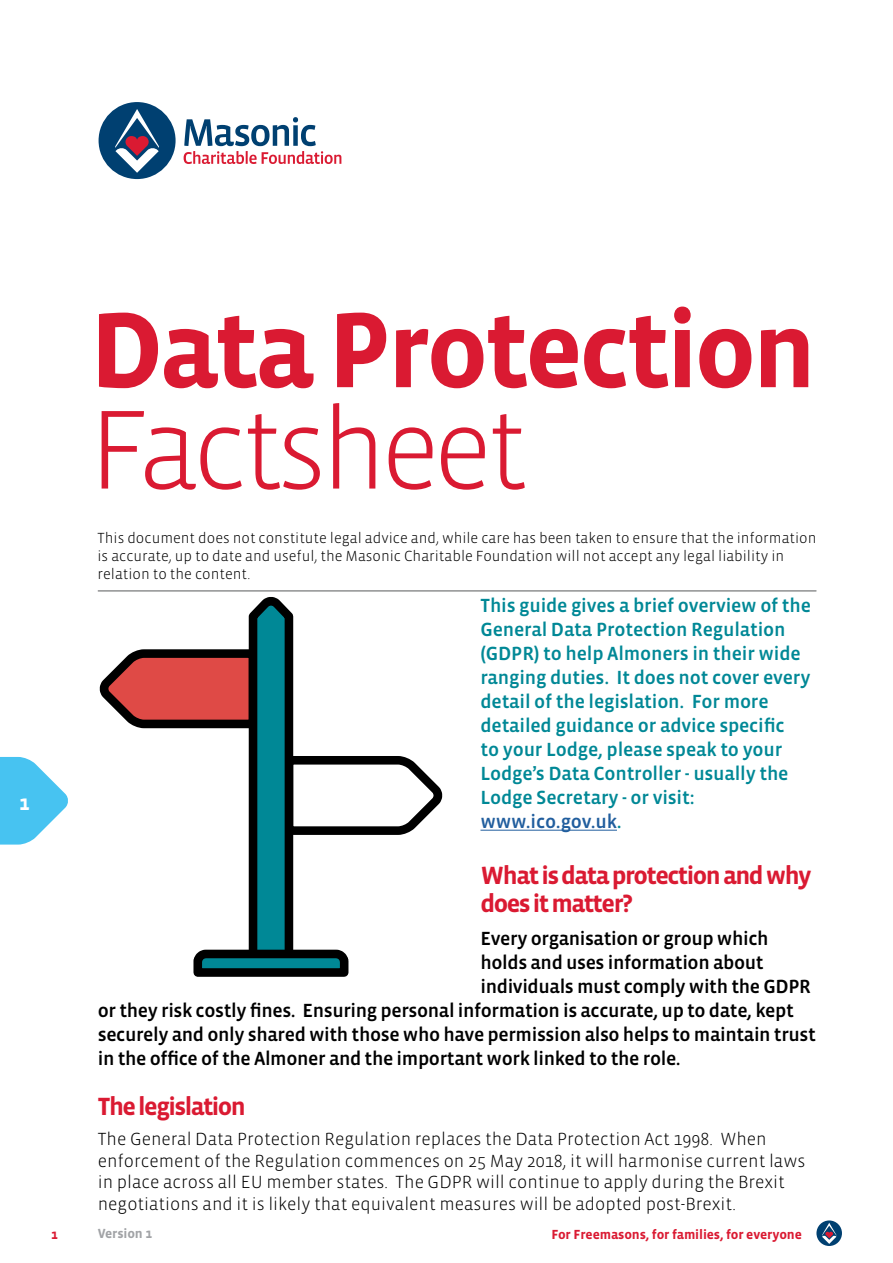
<style>
.page{position:relative;width:893px;height:1263px;background:#fff}
.page>*{position:absolute;margin:0;border:0;box-sizing:border-box;transform-origin:0 0}
.t1{font:300 114.9px "Vista Sans OT";letter-spacing:-.06em;color:#da1a32}
.t2{font:700 109.5px "Vista Sans OT";letter-spacing:-.04em;color:#da1a32}
.t3{font:700 25.5px/28.5px "Vista Sans OT";letter-spacing:-.06em;color:#da1a32}
.t4{font:700 21.15px "Vista Sans OT";color:#fff}
.t5{font:500 19.5px "Vista Sans OT";letter-spacing:-.02em;color:#000}
.t6{font:500 19.5px/24px "Vista Sans OT";letter-spacing:-.01em;color:#008896}
.t7{font:300 18px/21.8px "Vista Sans OT";color:#000}
.t8{font:300 15px/18px "Vista Sans OT";color:#000}
.t9{font:700 13.5px "Vista Sans OT";letter-spacing:-.01em;color:#da1a32}
.t10{font:700 13.5px "Vista Sans OT";letter-spacing:-.01em;color:#a1a3a6}
.s1{color:#215e9e}
</style>
<div class="page">
<hr style="left:480px;top:830px;width:137px;height:1px;background:#215e9e">
<hr style="left:98px;top:591px;width:718px;height:1px;background:#58595b">
<svg style="left:0;top:757px;width:68px;height:87px"></svg>
<div style="left:99px;top:102px;width:77px;height:77px;background:#004071;border-radius:50%"></div>
<svg style="left:184px;top:117px;width:157px;height:47px"></svg>
<svg style="left:115px;top:109px;width:44px;height:64px"></svg>
<svg style="left:97px;top:590px;width:354px;height:387px"></svg>
<svg style="left:816px;top:1220px;width:26px;height:26px"></svg>
<svg style="left:822px;top:1223px;width:14px;height:21px"></svg>
<p class="t4" style="left:19px;top:792px;width:12px">1</p>
<h2 class="t2" style="left:90px;top:294px;width:728px">Data Protection</h2>
<h1 class="t1" style="left:89px;top:391px;width:441px">Factsheet</h1>
<p class="t8" style="left:98px;top:529px;width:720px">This document does not constitute legal advice and, while care has been taken to ensure that the information is accurate, up to date and useful, the Masonic Charitable Foundation will not accept any legal liability in relation to the content.</p>
<p class="t6" style="left:480px;top:593px;width:332px">This guide gives a brief overview of the General Data Protection Regulation (GDPR) to help Almoners in their wide ranging duties. It does not cover every detail of the legislation. For more detailed guidance or advice specific<br>to your Lodge, please speak to your Lodge’s Data Controller - usually the Lodge Secretary - or visit: <span class="s1">www.ico.gov.uk</span>.</p>
<h3 class="t3" style="left:480px;top:861px;width:333px">What is data protection and why does it matter?</h3>
<p class="t5" style="left:480px;top:928px;width:290px">Every organisation or group which</p>
<p class="t5" style="left:480px;top:952px;width:285px">holds and uses information about</p>
<p class="t5" style="left:480px;top:976px;width:332px">individuals must comply with the GDPR</p>
<p class="t5" style="left:98px;top:1000px;width:698px">or they risk costly fines. Ensuring personal information is accurate, up to date, kept</p>
<p class="t5" style="left:98px;top:1024px;width:720px">securely and only shared with those who have permission also helps to maintain trust</p>
<p class="t5" style="left:98px;top:1048px;width:584px">in the office of the Almoner and the important work linked to the role.</p>
<h3 class="t3" style="left:98px;top:1092px;width:150px">The legislation</h3>
<p class="t7" style="left:98px;top:1128px;width:709px">The General Data Protection Regulation replaces the Data Protection Act 1998. When enforcement of the Regulation commences on 25 May 2018, it will harmonise current laws in place across all EU member states. The GDPR will continue to apply during the Brexit negotiations and it is likely that equivalent measures will be adopted post-Brexit.</p>
<p class="t10" style="left:98px;top:1227px;width:56px">Version 1</p>
<p class="t9" style="left:51px;top:1227px;width:8px">1</p>
<p class="t9" style="left:551px;top:1227px;width:252px">For Freemasons, for families, for everyone</p>
</div>
